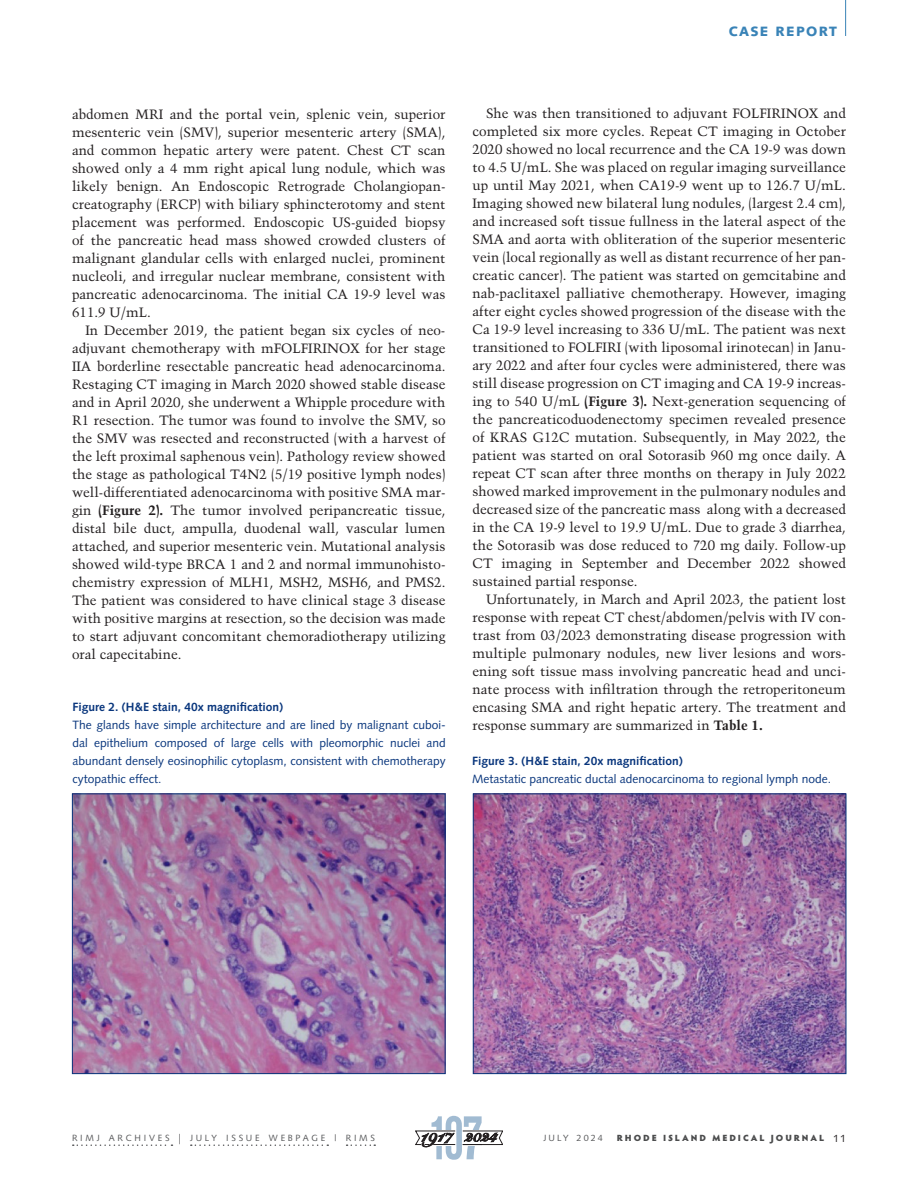
<style>
.page{position:relative;width:918px;height:1188px;background:#fff}
.page>*{position:absolute;margin:0;border:0;box-sizing:border-box;transform-origin:0 0}
.t1{font:900 13.65px "Snell Roundhand";color:#231f20}
.clinical_text__9_12{font:13.5px/18px "Trump Mediaeval";color:#231f20;text-align:justify}
.dept_blue{font:900 13.5px "Syntax";letter-spacing:.1em;color:#3983b7}
.clinical_figure_capt{font:12px/18px "Syntax";color:#08357c;text-align:justify}
.clinical_figure_capt-2{font:700 12px "Syntax";color:#08357c}
.t2{font:9px "Syntax";letter-spacing:.305em;color:#57585a}
.t3{font:900 9px "Hypatia Sans Pro";letter-spacing:.215em;color:#4b4c4d}
.t4{font:9px "Syntax";letter-spacing:.235em;color:#57585a}
.s1{font-weight:700}
.s2{font-size:13.5px}
.s3{font-family:"Syntax";font-weight:400;font-size:10.5px;color:#231f20}
</style>
<div class="page">
<hr style="left:845px;top:0;width:1px;height:36px;background:#3983b7">
<img style="left:74px;top:796px;width:370px;height:276px">
<div style="left:72px;top:794px;width:374px;height:280px;border:1px solid #08357c"></div>
<img style="left:475px;top:796px;width:369px;height:276px">
<div style="left:473px;top:794px;width:373px;height:280px;border:1px solid #08357c"></div>
<svg style="left:73px;top:1144px;width:99px;height:2px"></svg>
<svg style="left:191px;top:1144px;width:137px;height:2px"></svg>
<svg style="left:347px;top:1144px;width:28px;height:2px"></svg>
<svg style="left:415px;top:1116px;width:88px;height:44px"></svg>
<p class="dept_blue" style="left:729px;top:23px;width:110px">CASE REPORT</p>
<p class="clinical_text__9_12" style="left:72px;top:105px;width:375px">abdomen MRI and the portal vein, splenic vein, superior mesenteric vein (SMV), superior mesenteric artery (SMA), and common hepatic artery were patent. Chest CT scan showed only a 4 mm right apical lung nodule, which was likely benign. An Endoscopic Retrograde Cholangiopan&shy;creatography (ERCP) with biliary sphincterotomy and stent placement was performed. Endoscopic US-guided biopsy of the pancreatic head mass showed crowded clusters of malignant glandular cells with enlarged nuclei, prominent nucleoli, and irregular nuclear membrane, consistent with pancreatic adenocarcinoma. The initial CA 19-9 level was 611.9 U/mL.</p>
<p class="clinical_text__9_12" style="left:72px;top:321px;width:375px;text-indent:14px">In December 2019, the patient began six cycles of neo&shy;adjuvant chemotherapy with mFOLFIRINOX for her stage IIA borderline resectable pancreatic head adenocarcinoma.<br>Restaging CT imaging in March 2020 showed stable disease and in April 2020, she underwent a Whipple procedure with R1 resection. The tumor was found to involve the SMV, so the SMV was resected and reconstructed (with a harvest of the left proximal saphenous vein). Pathology review showed the stage as pathological T4N2 (5/19 positive lymph nodes) well-differentiated adenocarcinoma with positive SMA mar&shy;gin <span class="s1">(Figure 2).</span> The tumor involved peripancreatic tissue, distal bile duct, ampulla, duodenal wall, vascular lumen attached, and superior mesenteric vein. Mutational analysis showed wild-type BRCA 1 and 2 and normal immunohisto&shy;chemistry expression of MLH1, MSH2, MSH6, and PMS2.<br>The patient was considered to have clinical stage 3 disease with positive margins at resection, so the decision was made to start adjuvant concomitant chemoradiotherapy utilizing oral capecitabine.</p>
<p class="clinical_figure_capt-2" style="left:72px;top:700px;width:212px">Figure 2. (H&amp;E stain, 40x magnification)</p>
<p class="clinical_figure_capt" style="left:72px;top:716px;width:375px">The glands have simple architecture and are lined by malignant cuboi&shy;dal epithelium composed of large cells with pleomorphic nuclei and abundant densely eosinophilic cytoplasm, consistent with chemotherapy cytopathic effect.</p>
<p class="clinical_text__9_12" style="left:472px;top:104px;width:375px;text-indent:14px">She was then transitioned to adjuvant FOLFIRINOX and completed six more cycles. Repeat CT imaging in October 2020 showed no local recurrence and the CA 19-9 was down to 4.5 U/mL. She was placed on regular imaging surveillance up until May 2021, when CA19-9 went up to 126.7 U/mL.<br>Imaging showed new bilateral lung nodules, (largest 2.4 cm), and increased soft tissue fullness in the lateral aspect of the SMA and aorta with obliteration of the superior mesenteric vein (local regionally as well as distant recurrence of her pan&shy;creatic cancer). The patient was started on gemcitabine and nab-paclitaxel palliative chemotherapy. However, imaging after eight cycles showed progression of the disease with the Ca 19-9 level increasing to 336 U/mL. The patient was next transitioned to FOLFIRI (with liposomal irinotecan) in Janu&shy;ary 2022 and after four cycles were administered, there was still disease progression on CT imaging and CA 19-9 increas&shy;ing to 540 U/mL <span class="s1">(Figure 3).</span> Next-generation sequencing of the pancreaticoduodenectomy specimen revealed presence of KRAS G12C mutation. Subsequently, in May 2022, the patient was started on oral Sotorasib 960 mg once daily. A repeat CT scan after three months on therapy in July 2022 showed marked improvement in the pulmonary nodules and decreased size of the pancreatic mass along with a decreased in the CA 19-9 level to 19.9 U/mL. Due to grade 3 diarrhea, the Sotorasib was dose reduced to 720 mg daily. Follow-up CT imaging in September and December 2022 showed sustained partial response.</p>
<p class="clinical_text__9_12" style="left:472px;top:590px;width:375px;text-indent:14px">Unfortunately, in March and April 2023, the patient lost response with repeat CT chest/abdomen/pelvis with IV con&shy;trast from 03/2023 demonstrating disease progression with multiple pulmonary nodules, new liver lesions and wors&shy;ening soft tissue mass involving pancreatic head and unci&shy;nate process with infiltration through the retroperitoneum encasing SMA and right hepatic artery. The treatment and response summary are summarized in <span class="s1">Table 1.</span></p>
<p class="clinical_figure_capt-2" style="left:472px;top:754px;width:212px">Figure 3. (H&amp;E stain, 20x magnification)</p>
<p class="clinical_figure_capt" style="left:472px;top:770px;width:361px">Metastatic pancreatic ductal adenocarcinoma to regional lymph node.</p>
<p class="t2" style="left:72px;top:1132px;width:305px">RIMJ ARCHIVES <span class="s2">|</span> JULY ISSUE WEBPAGE | RIMS</p>
<p class="t1" style="left:489px;top:1129px;width:9px">4</p>
<p class="t4" style="left:544px;top:1132px;width:61px">JULY 2024</p>
<p class="t3" style="left:617px;top:1131px;width:231px">RHODE ISLAND MEDICAL JOURNAL <span class="s3">11</span></p>
</div>
